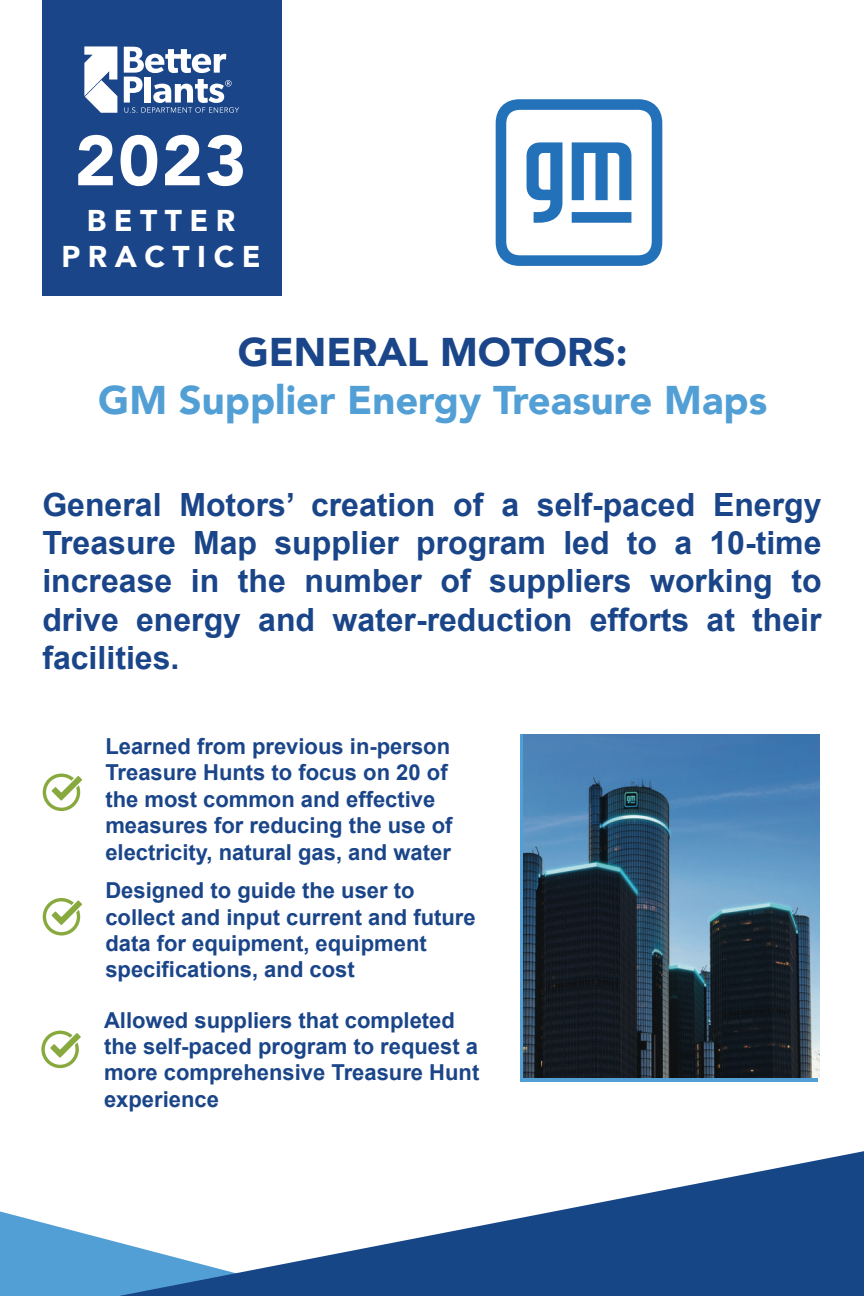
<style>
.page{position:relative;width:864px;height:1296px;background:#fff}
.page>*{position:absolute;margin:0;border:0;box-sizing:border-box;transform-origin:0 0}
.t1{font:900 40px "Avenir";color:#529fd6}
.t2{font:900 40px "Avenir";color:#1a4589}
.t3{font:700 32px/38.4px "Arial";color:#1a4589;text-align:justify}
.t4{font:900 30px/36px "Avenir";letter-spacing:.25em;color:#fff;text-align:center}
.t5{font:700 22px/26.4px "Arial";color:#1a4589}
</style>
<div class="page">
<svg style="left:0;top:1211px;width:119px;height:85px"></svg>
<svg style="left:119px;top:1151px;width:745px;height:145px"></svg>
<svg style="left:43px;top:774px;width:39px;height:37px"></svg>
<svg style="left:43px;top:898px;width:39px;height:38px"></svg>
<svg style="left:41px;top:1031px;width:40px;height:37px"></svg>
<svg style="left:496px;top:99px;width:166px;height:167px"></svg>
<div style="left:520px;top:735px;width:298px;height:347px;background:linear-gradient(to right,#529fd6,#529fd6)"></div>
<img style="left:524px;top:735px;width:296px;height:343px">
<div style="left:42px;top:0;width:239px;height:296px;background:#1a4589"></div>
<svg style="left:78px;top:135px;width:35px;height:50px"></svg>
<svg style="left:121px;top:135px;width:36px;height:51px"></svg>
<svg style="left:165px;top:135px;width:35px;height:50px"></svg>
<svg style="left:207px;top:135px;width:36px;height:51px"></svg>
<svg style="left:84px;top:46px;width:33px;height:67px;background:#d5dde9"></svg>
<svg style="left:124px;top:47px;width:115px;height:66px"></svg>
<h3 class="t4" style="left:61px;top:204px;width:201px">BETTER<br>PRACTICE</h3>
<h1 class="t2" style="left:238px;top:326px;width:391px">GENERAL MOTORS:</h1>
<h1 class="t1" style="left:98px;top:374px;width:670px">GM Supplier Energy Treasure Maps</h1>
<h2 class="t3" style="left:42px;top:485px;width:781px">General Motors’ creation of a self-paced Energy Treasure Map supplier program led to a 10-time increase in the number of suppliers working to drive energy and water-reduction efforts at their facilities.</h2>
<p class="t5" style="left:105px;top:733px;width:349px">Learned from previous in-person<br>Treasure Hunts to focus on 20 of the most common and effective measures for reducing the use of electricity, natural gas, and water</p>
<p class="t5" style="left:105px;top:877px;width:372px">Designed to guide the user to collect and input current and future data for equipment, equipment specifications, and cost</p>
<p class="t5" style="left:104px;top:1007px;width:377px">Allowed suppliers that completed the self-paced program to request a more comprehensive Treasure Hunt experience</p>
</div>
